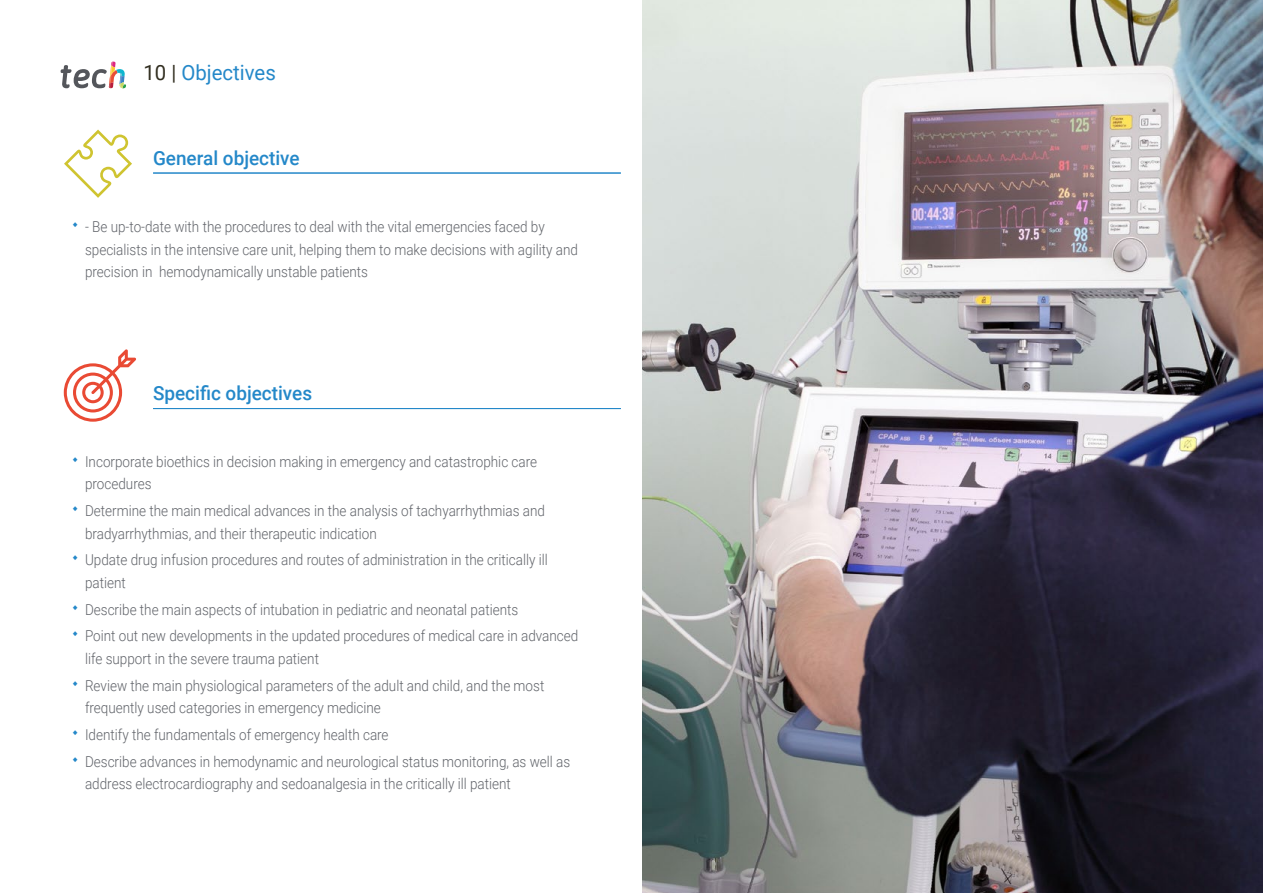
<style>
.page{position:relative;width:1263px;height:893px;background:#fff}
.page>*{position:absolute;margin:0;border:0;box-sizing:border-box;transform-origin:0 0}
.t1{font:21px "Roboto";color:#2488c9}
.t2{font:500 19.5px "Roboto";color:#2488c9}
.t3{font:300 15px/22.5px "Roboto";color:#61646a;scale:.9 1}
.s1{color:#312e20}
</style>
<div class="page">
<svg style="left:64px;top:349px;width:72px;height:73px"></svg>
<hr style="left:153px;top:173px;width:468px;height:1px;background:#2488c9">
<hr style="left:153px;top:408px;width:468px;height:1px;background:#2488c9">
<svg style="left:64px;top:130px;width:68px;height:68px"></svg>
<img style="left:642px;top:0;width:621px;height:893px">
<svg style="left:61px;top:62px;width:65px;height:27px"></svg>
<h1 class="t1" style="left:144px;top:57px;width:134px"><span class="s1">10 |</span> Objectives</h1>
<h2 class="t2" style="left:153px;top:144px;width:148px">General objective</h2>
<p class="t3" style="left:85px;top:215px;width:549px">- Be up-to-date with the procedures to deal with the vital emergencies faced by specialists in the intensive care unit, helping them to make decisions with agility and precision in hemodynamically unstable patients</p>
<h2 class="t2" style="left:153px;top:380px;width:161px">Specific objectives</h2>
<p class="t3" style="left:85px;top:450px;width:504px">Incorporate bioethics in decision making in emergency and catastrophic care procedures</p>
<p class="t3" style="left:85px;top:499px;width:513px">Determine the main medical advances in the analysis of tachyarrhythmias and bradyarrhythmias, and their therapeutic indication</p>
<p class="t3" style="left:85px;top:548px;width:516px">Update drug infusion procedures and routes of administration in the critically ill patient</p>
<p class="t3" style="left:85px;top:595px;width:550px;line-height:26.7px">Describe the main aspects of intubation in pediatric and neonatal patients<br>Point out new developments in the updated procedures of medical care in advanced</p>
<p class="t3" style="left:85px;top:645px;width:512px;line-height:26.7px">life support in the severe trauma patient<br>Review the main physiological parameters of the adult and child, and the most</p>
<p class="t3" style="left:85px;top:694px;width:541px;line-height:26.7px">frequently used categories in emergency medicine<br>Identify the fundamentals of emergency health care<br>Describe advances in hemodynamic and neurological status monitoring, as well as</p>
<p class="t3" style="left:85px;top:772px;width:475px">address electrocardiography and sedoanalgesia in the critically ill patient</p>
</div>
